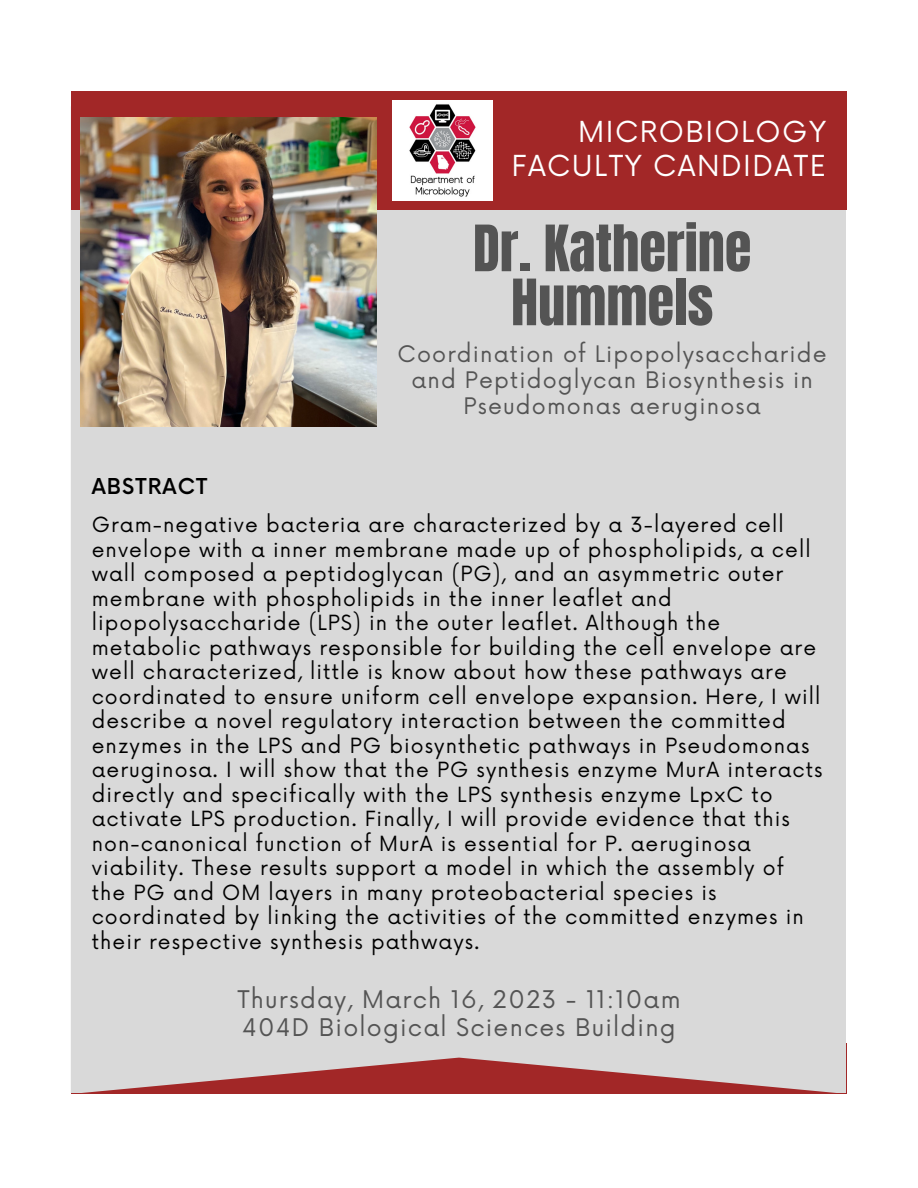
<style>
.page{position:relative;width:918px;height:1188px;background:#fff}
.page>*{position:absolute;margin:0;border:0;box-sizing:border-box;transform-origin:0 0}
.t1{font:54.3px/54px "Anton";color:#545454;text-align:center}
.t2{font:28.2px/33.8px "Now";letter-spacing:.05em;color:#fff;text-align:right}
.t3{font:23.7px/28.2px "Now";letter-spacing:.05em;color:#545454}
.t4{font:22.2px/25.8px "Now";letter-spacing:.05em;color:#545454;text-align:center}
.t5{font:500 21.3px "Now";letter-spacing:.05em;color:#000}
.t6{font:20.4px/24.5px "Now";letter-spacing:.05em;color:#000}
</style>
<div class="page">
<div style="left:71px;top:1044px;width:775px;height:50px;background:#a22727"></div>
<div style="left:71px;top:210px;width:775px;height:883px;background:#d9d9d9"></div>
<div style="left:71px;top:92px;width:775px;height:118px;background:#a22727"></div>
<img style="left:393px;top:101px;width:100px;height:100px">
<img style="left:81px;top:117px;width:296px;height:310px">
<h2 class="t2" style="left:512px;top:116px;width:316px">MICROBIOLOGY<br>FACULTY CANDIDATE</h2>
<h1 class="t1" style="left:473px;top:222px;width:280px">Dr. Katherine<br>Hummels</h1>
<p class="t4" style="left:398px;top:342px;width:431px">Coordination of Lipopolysaccharide and Peptidoglycan Biosynthesis in<br>Pseudomonas aeruginosa</p>
<p class="t5" style="left:92px;top:475px;width:117px">ABSTRACT</p>
<p class="t6" style="left:92px;top:513px;width:732px">Gram-negative bacteria are characterized by a 3-layered cell envelope with a inner membrane made up of phospholipids, a cell wall composed a peptidoglycan (PG), and an asymmetric outer membrane with phospholipids in the inner leaflet and lipopolysaccharide (LPS) in the outer leaflet. Although the metabolic pathways responsible for building the cell envelope are well characterized, little is know about how these pathways are coordinated to ensure uniform cell envelope expansion. Here, I will describe a novel regulatory interaction between the committed enzymes in the LPS and PG biosynthetic pathways in Pseudomonas aeruginosa. I will show that the PG synthesis enzyme MurA interacts directly and specifically with the LPS synthesis enzyme LpxC to activate LPS production. Finally, I will provide evidence that this non-canonical function of MurA is essential for P. aeruginosa viability. These results support a model in which the assembly of<br>the PG and OM layers in many proteobacterial species is coordinated by linking the activities of the committed enzymes in their respective synthesis pathways.</p>
<p class="t3" style="left:237px;top:986px;width:445px">Thursday, March 16, 2023 - 11:10am<br>404D Biological Sciences Building</p>
</div>
